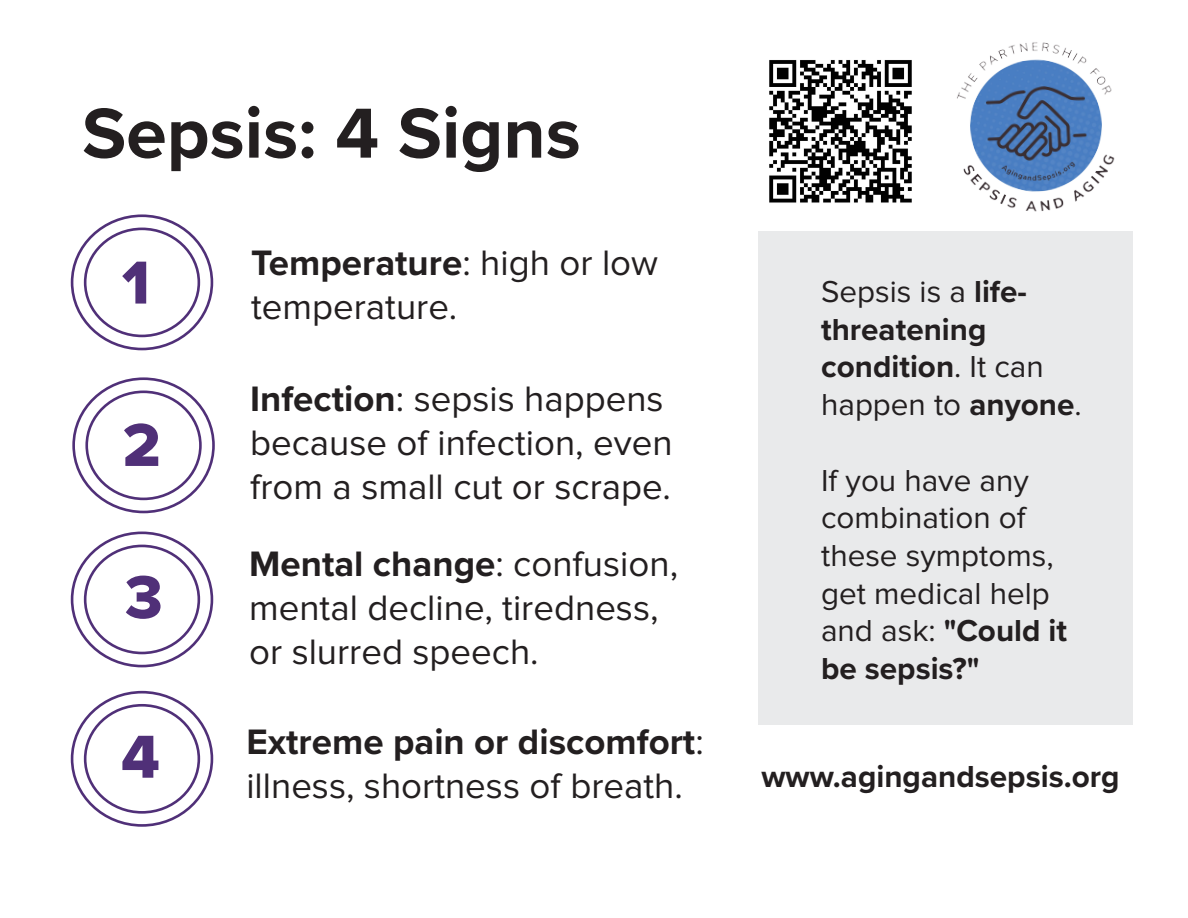
<style>
.page{position:relative;width:1188px;height:918px;background:#fff}
.page>*{position:absolute;margin:0;border:0;box-sizing:border-box;transform-origin:0 0}
.t1{font:700 73.35px "Proxima Nova";color:#231f20}
.t2{font:62.85px "Proxima Nova Extrabld";color:#503078}
.t3{font:36.6px/44px "Proxima Nova";color:#231f20}
.t4{font:31.5px/37.7px "Proxima Nova";color:#231f20}
.t5{font:700 31.5px/37.7px "Proxima Nova";color:#231f20}
.s1{font-weight:700}
.s2{font-weight:400}
</style>
<div class="page">
<div style="left:758px;top:231px;width:374px;height:494px;background:#e9eaeb"></div>
<div style="left:71px;top:532px;width:142px;height:135px;border:3px solid #503078;border-radius:50%"></div>
<div style="left:84px;top:545px;width:116px;height:109px;border:3px solid #503078;border-radius:50%"></div>
<div style="left:72px;top:377px;width:143px;height:136px;border:3px solid #503078;border-radius:50%"></div>
<div style="left:85px;top:391px;width:117px;height:109px;border:3px solid #503078;border-radius:50%"></div>
<div style="left:71px;top:214px;width:142px;height:136px;border:3px solid #503078;border-radius:50%"></div>
<div style="left:84px;top:228px;width:116px;height:109px;border:3px solid #503078;border-radius:50%"></div>
<div style="left:71px;top:691px;width:142px;height:136px;border:3px solid #503078;border-radius:50%"></div>
<div style="left:84px;top:704px;width:116px;height:110px;border:3px solid #503078;border-radius:50%"></div>
<img style="left:957px;top:42px;width:158px;height:170px">
<img style="left:769px;top:60px;width:143px;height:143px">
<p class="t1" style="left:82px;top:78px;width:500px">Sepsis: 4 Signs</p>
<p class="t2" style="left:122px;top:236px;width:30px">1</p>
<p class="t2" style="left:123px;top:398px;width:40px">2</p>
<p class="t2" style="left:125px;top:550px;width:39px">3</p>
<p class="t2" style="left:121px;top:710px;width:40px">4</p>
<p class="t3" style="left:251px;top:241px;width:408px"><span class="s1">Temperature</span>: high or low temperature.</p>
<p class="t3" style="left:250px;top:377px;width:424px"><span class="s1">Infection</span>: sepsis happens because of infection, even from a small cut or scrape.</p>
<p class="t3" style="left:249px;top:543px;width:430px"><span class="s1">Mental change</span>: confusion, mental decline, tiredness, or slurred speech.</p>
<p class="t3" style="left:246px;top:720px;width:459px"><span class="s1">Extreme pain or discomfort</span>: illness, shortness of breath.</p>
<p class="t5" style="left:821px;top:272px;width:207px"><span class="s2">Sepsis is a</span> life&shy;threatening</p>
<p class="t5" style="left:821px;top:347px;width:262px">condition<span class="s2">. It can happen to</span> anyone<span class="s2">.</span></p>
<p class="t4" style="left:821px;top:462px;width:248px">If you have any combination of these symptoms, get medical help and ask: <span class="s1">"Could it be sepsis?"</span></p>
<p class="t5" style="left:761px;top:757px;width:360px">www.agingandsepsis.org</p>
</div>
